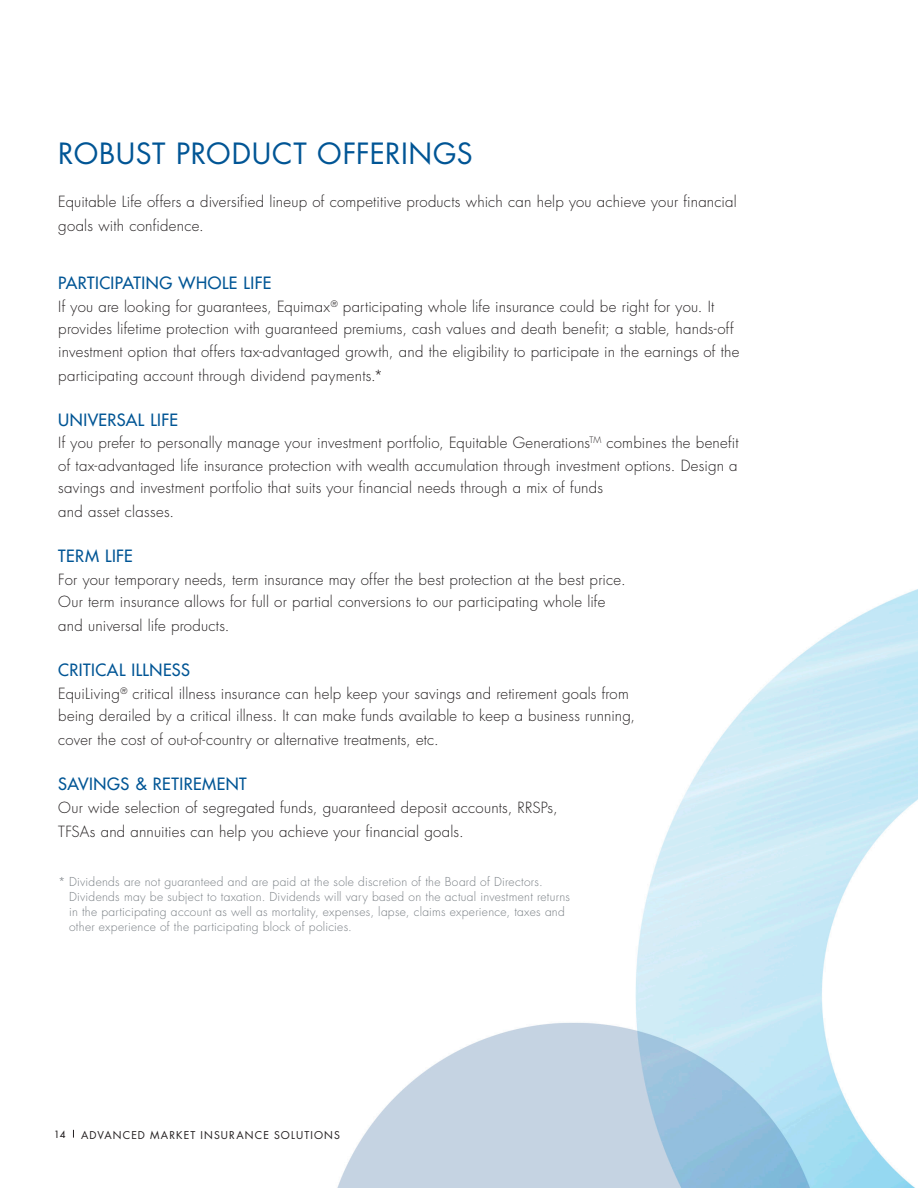
<style>
.page{position:relative;width:918px;height:1188px;background:#fff}
.page>*{position:absolute;margin:0;border:0;box-sizing:border-box;transform-origin:0 0}
.t1{font:28.5px "Futura Std";letter-spacing:.02em;color:#005595}
.t2{font:500 16.5px "Futura Std";letter-spacing:.03em;color:#005595}
.t3{font:300 15px/22.5px "Futura Std";letter-spacing:.01em;color:#231f20}
.t4{font:300 12px/15px "Futura Std";letter-spacing:.025em;color:#797f84}
.t5{font:10.5px "Futura Std";letter-spacing:.105em;color:#231f20}
.t6{font:500 9.75px "Futura Std";color:#231f20}
</style>
<div class="page">
<img style="left:337px;top:589px;width:581px;height:599px">
<h1 class="t1" style="left:58px;top:135px;width:416px">ROBUST PRODUCT OFFERINGS</h1>
<p class="t3" style="left:58px;top:190px;width:680px;line-height:24px">Equitable Life offers a diversified lineup of competitive products which can help you achieve your financial goals with confidence.</p>
<p class="t2" style="left:58px;top:273px;width:214px">PARTICIPATING WHOLE LIFE</p>
<p class="t3" style="left:58px;top:296px;width:683px">If you are looking for guarantees, Equimax<sup>®</sup> participating whole life insurance could be right for you. It provides lifetime protection with guaranteed premiums, cash values and death benefit; a stable, hands-off investment option that offers tax-advantaged growth, and the eligibility to participate in the earnings of the</p>
<p class="t3" style="left:58px;top:365px;width:326px">participating account through dividend payments.*</p>
<p class="t2" style="left:58px;top:409px;width:121px">UNIVERSAL LIFE</p>
<p class="t3" style="left:58px;top:432px;width:682px;text-align:justify">If you prefer to personally manage your investment portfolio, Equitable Generations<sup>TM</sup> combines the benefit of tax-advantaged life insurance protection with wealth accumulation through investment options. Design a savings and investment portfolio that suits your financial needs through a mix of funds</p>
<p class="t3" style="left:58px;top:501px;width:117px">and asset classes.</p>
<p class="t2" style="left:58px;top:546px;width:76px">TERM LIFE</p>
<p class="t3" style="left:58px;top:569px;width:569px">For your temporary needs, term insurance may offer the best protection at the best price.<br>Our term insurance allows for full or partial conversions to our participating whole life</p>
<p class="t3" style="left:58px;top:615px;width:173px">and universal life products.</p>
<p class="t2" style="left:58px;top:660px;width:133px">CRITICAL ILLNESS</p>
<p class="t3" style="left:58px;top:683px;width:578px">EquiLiving<sup>®</sup> critical illness insurance can help keep your savings and retirement goals from being derailed by a critical illness. It can make funds available to keep a business running,</p>
<p class="t3" style="left:58px;top:729px;width:382px">cover the cost of out-of-country or alternative treatments, etc.</p>
<p class="t2" style="left:58px;top:774px;width:190px">SAVINGS &amp; RETIREMENT</p>
<p class="t3" style="left:58px;top:796px;width:501px;line-height:24px">Our wide selection of segregated funds, guaranteed deposit accounts, RRSPs,<br>TFSAs and annuities can help you achieve your financial goals.</p>
<p class="t4" style="left:69px;top:874px;width:502px;text-indent:-11px">* Dividends are not guaranteed and are paid at the sole discretion of the Board of Directors.<br>Dividends may be subject to taxation. Dividends will vary based on the actual investment returns in the participating account as well as mortality, expenses, lapse, claims experience, taxes and other experience of the participating block of policies.</p>
<p class="t6" style="left:54px;top:1128px;width:13px">14</p>
<p class="t5" style="left:81px;top:1128px;width:260px">ADVANCED MARKET INSURANCE SOLUTIONS</p>
</div>
